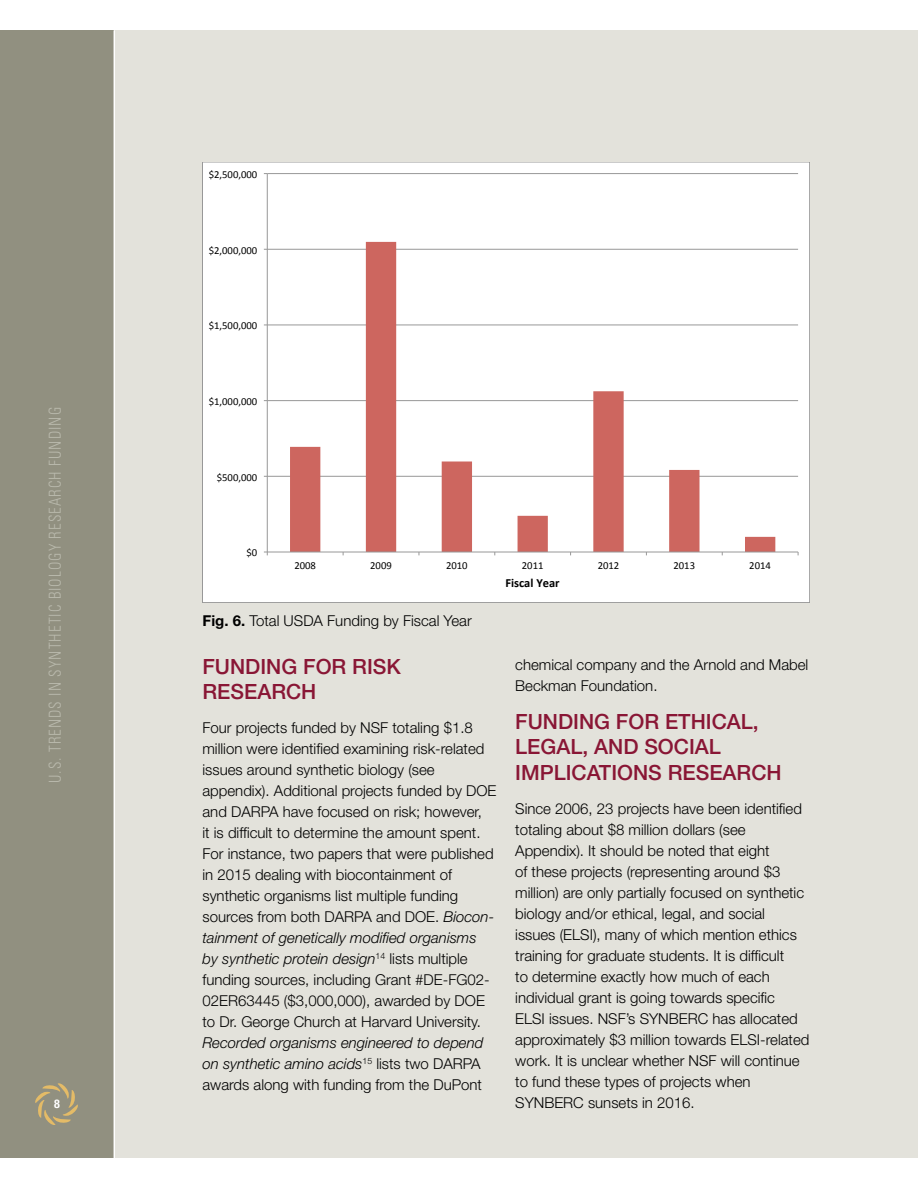
<style>
.page{position:relative;width:918px;height:1188px;background:#fff}
.page>*{position:absolute;margin:0;border:0;box-sizing:border-box;transform-origin:0 0}
.t1{font:500 21px/25.2px "Helvetica Neue LT Std";color:#891635}
.t2{font:300 condensed 16.5px "Univers LT Std";letter-spacing:.07em;color:#b9b9ac;scale:.91 1}
.t3{font:300 15px/21px "Helvetica Neue LT Std";color:#000}
.t4{font:italic 300 15px/21px "Helvetica Neue LT Std";color:#000}
.t5{font:700 12.45px "Calibri";color:#000}
.t6{font:700 condensed 12px "Helvetica Neue LT Std";color:#fff}
.t7{font:10.65px "Calibri";color:#000}
.s1{font-weight:700}
.s2{font-style:italic}
.s3{font-style:normal}
</style>
<div class="page">
<div style="left:0;top:30px;width:918px;height:1128px;background:#e3e2db"></div>
<div style="left:0;top:30px;width:114px;height:1128px;background:#919080"></div>
<svg style="left:35px;top:1083px;width:43px;height:42px"></svg>
<hr style="left:114px;top:30px;width:1px;height:1134px;background:#fff">
<div style="left:202px;top:162px;width:608px;height:441px;background:#fff"></div>
<hr style="left:267px;top:476px;width:531px;height:1px;background:#989898">
<hr style="left:267px;top:400px;width:531px;height:1px;background:#989898">
<hr style="left:267px;top:325px;width:531px;height:1px;background:#989898">
<hr style="left:267px;top:249px;width:531px;height:1px;background:#989898">
<hr style="left:267px;top:173px;width:531px;height:1px;background:#989898">
<svg style="left:290px;top:242px;width:485px;height:310px"></svg>
<hr style="left:267px;top:174px;width:1px;height:378px;background:#989898">
<hr style="left:267px;top:552px;width:531px;height:1px;background:#989898">
<p class="t2" style="left:45px;top:783px;width:415px;rotate:-90deg">U.S. TRENDS IN SYNTHETIC BIOLOGY RESEARCH FUNDING</p>
<p class="t6" style="left:54px;top:1097px;width:7px">8</p>
<p class="t7" style="left:209px;top:168px;width:50px">$2,500,000</p>
<p class="t7" style="left:209px;top:243px;width:50px">$2,000,000</p>
<p class="t7" style="left:209px;top:319px;width:50px">$1,500,000</p>
<p class="t7" style="left:209px;top:395px;width:50px">$1,000,000</p>
<p class="t7" style="left:217px;top:470px;width:42px">$500,000</p>
<p class="t7" style="left:247px;top:546px;width:12px">$0</p>
<p class="t7" style="left:294px;top:559px;width:23px">2008</p>
<p class="t7" style="left:370px;top:559px;width:23px">2009</p>
<p class="t7" style="left:446px;top:559px;width:23px">2010</p>
<p class="t7" style="left:522px;top:559px;width:23px">2011</p>
<p class="t7" style="left:598px;top:559px;width:23px">2012</p>
<p class="t7" style="left:673px;top:559px;width:23px">2013</p>
<p class="t7" style="left:749px;top:559px;width:23px">2014</p>
<p class="t5" style="left:505px;top:575px;width:56px">Fiscal Year</p>
<p class="t3" style="left:202px;top:610px;width:271px"><span class="s1">Fig. 6.</span> Total USDA Funding by Fiscal Year</p>
<h1 class="t1" style="left:202px;top:654px;width:200px">FUNDING FOR RISK<br>RESEARCH</h1>
<p class="t3" style="left:202px;top:717px;width:295px">Four projects funded by NSF totaling $1.8 million were identified examining risk-related issues around synthetic biology (see appendix). Additional projects funded by DOE and DARPA have focused on risk; however,<br>it is difficult to determine the amount spent.<br>For instance, two papers that were published in 2015 dealing with biocontainment of synthetic organisms list multiple funding sources from both DARPA and DOE. <span class="s2">Biocon&shy;tainment of genetically modified organisms<br>by synthetic protein design</span><sup>14</sup> lists multiple funding sources, including Grant #DE-FG02- 02ER63445 ($3,000,000), awarded by DOE to Dr. George Church at Harvard University.</p>
<p class="t4" style="left:203px;top:1032px;width:282px">Recorded organisms engineered to depend on synthetic amino acids<sup>15</sup> <span class="s3">lists two DARPA awards along with funding from the DuPont</span></p>
<p class="t3" style="left:515px;top:653px;width:295px">chemical company and the Arnold and Mabel<br>Beckman Foundation.</p>
<h1 class="t1" style="left:515px;top:709px;width:268px">FUNDING FOR ETHICAL,<br>LEGAL, AND SOCIAL<br>IMPLICATIONS RESEARCH</h1>
<p class="t3" style="left:515px;top:798px;width:296px">Since 2006, 23 projects have been identified totaling about $8 million dollars (see Appendix). It should be noted that eight<br>of these projects (representing around $3 million) are only partially focused on synthetic biology and/or ethical, legal, and social<br>issues (ELSI), many of which mention ethics training for graduate students. It is difficult<br>to determine exactly how much of each individual grant is going towards specific<br>ELSI issues. NSF’s SYNBERC has allocated approximately $3 million towards ELSI-related work. It is unclear whether NSF will continue to fund these types of projects when SYNBERC sunsets in 2016.</p>
</div>
